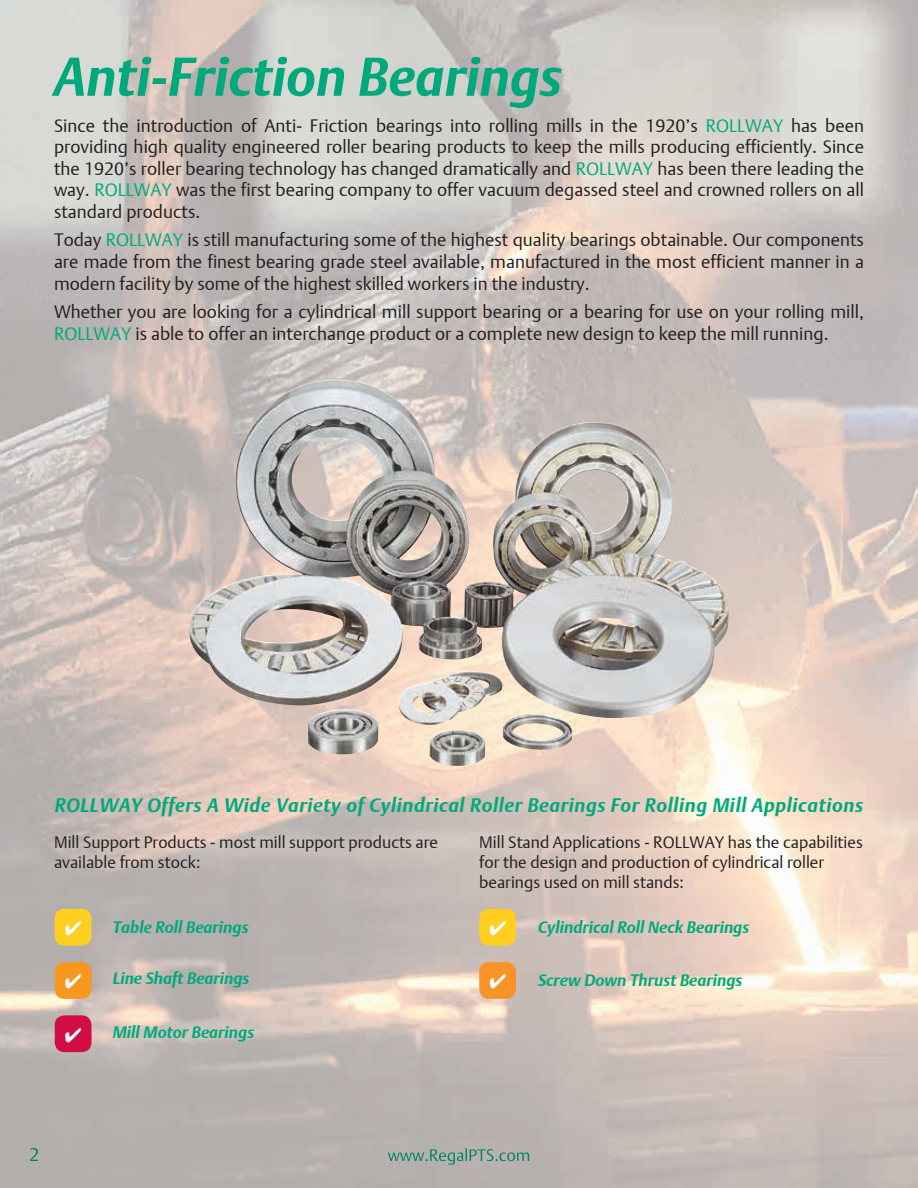
<style>
.page{position:relative;width:918px;height:1188px;background:#fff}
.page>*{position:absolute;margin:0;border:0;box-sizing:border-box;transform-origin:0 0}
.t1{font:italic 700 54px "DTL Argo T";color:#00a97c}
.t2{font:italic 700 19.5px "DTL Argo T";letter-spacing:.03em;color:#00a97c}
.t3{font:300 18px/21.6px "DTL Argo T";color:#231f20;text-align:justify}
.t4{font:300 16.5px/19.8px "DTL Argo T";color:#231f20}
.t5{font:italic 700 16.5px "DTL Argo T";color:#00a97c}
.s1{color:#00a97c}
</style>
<div class="page">
<img style="left:0;top:0;width:918px;height:1188px">
<svg style="left:30px;top:1148px;width:8px;height:13px"></svg>
<img style="left:388px;top:1148px;width:141px;height:17px">
<img style="left:188px;top:379px;width:541px;height:340px">
<div style="left:55px;top:909px;width:37px;height:37px;background:#fece21;border-radius:10px"></div>
<div style="left:479px;top:909px;width:37px;height:37px;background:#fece21;border-radius:10px"></div>
<div style="left:55px;top:962px;width:37px;height:37px;background:#f7971d;border-radius:10px"></div>
<div style="left:479px;top:962px;width:37px;height:37px;background:#f79328;border-radius:10px"></div>
<div style="left:55px;top:1015px;width:37px;height:37px;background:#d20d44;border-radius:10px"></div>
<h1 class="t1" style="left:54px;top:45px;width:509px">Anti-Friction Bearings</h1>
<p class="t3" style="left:54px;top:114px;width:812px">Since the introduction of Anti- Friction bearings into rolling mills in the 1920’s <span class="s1">ROLLWAY</span> has been providing high quality engineered roller bearing products to keep the mills producing efficiently. Since the 1920’s roller bearing technology has changed dramatically and <span class="s1">ROLLWAY</span> has been there leading the way. <span class="s1">ROLLWAY</span> was the first bearing company to offer vacuum degassed steel and crowned rollers on all standard products.</p>
<p class="t3" style="left:54px;top:229px;width:812px">Today <span class="s1">ROLLWAY</span> is still manufacturing some of the highest quality bearings obtainable. Our components are made from the finest bearing grade steel available, manufactured in the most efficient manner in a modern facility by some of the highest skilled workers in the industry.</p>
<p class="t3" style="left:54px;top:301px;width:812px">Whether you are looking for a cylindrical mill support bearing or a bearing for use on your rolling mill,<br><span class="s1">ROLLWAY</span> is able to offer an interchange product or a complete new design to keep the mill running.</p>
<p class="t2" style="left:55px;top:793px;width:810px">ROLLWAY Offers A Wide Variety of Cylindrical Roller Bearings For Rolling Mill Applications</p>
<p class="t4" style="left:54px;top:832px;width:386px">Mill Support Products - most mill support products are available from stock:</p>
<p class="t4" style="left:479px;top:832px;width:385px">Mill Stand Applications - ROLLWAY has the capabilities for the design and production of cylindrical roller bearings used on mill stands:</p>
<p class="t5" style="left:113px;top:918px;width:137px">Table Roll Bearings</p>
<p class="t5" style="left:538px;top:918px;width:213px">Cylindrical Roll neck Bearings</p>
<p class="t5" style="left:113px;top:969px;width:138px">Line Shaft Bearings</p>
<p class="t5" style="left:538px;top:971px;width:206px">Screw down Thrust Bearings</p>
<p class="t5" style="left:113px;top:1022px;width:143px">Mill Motor Bearings</p>
</div>
